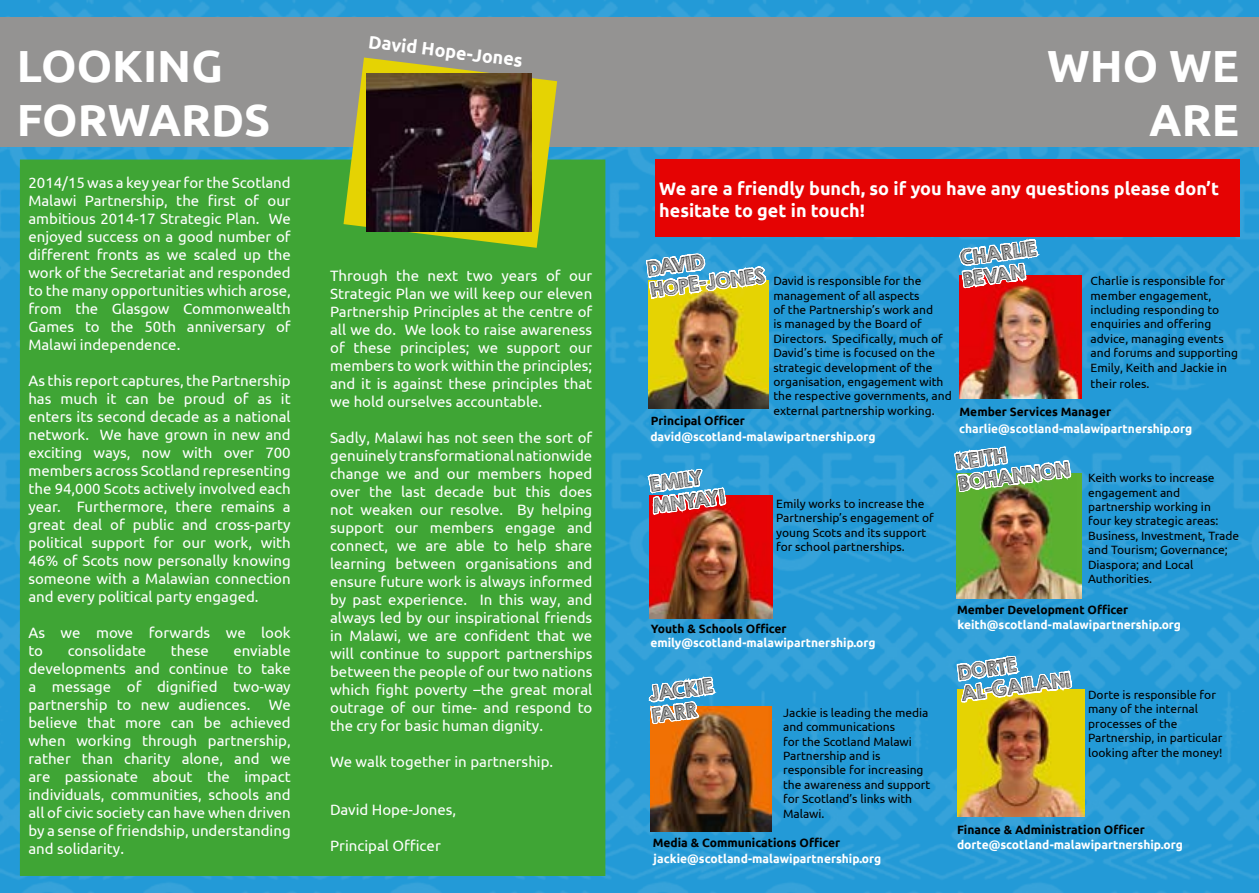
<style>
.page{position:relative;width:1259px;height:893px;background:#fff}
.page>*{position:absolute;margin:0;border:0;box-sizing:border-box;transform-origin:0 0}
.t1{font:700 45px/54px "Ubuntu";color:#fff}
.t2{font:700 18px/21.6px "Ubuntu";color:#fff}
.t3{font:18px/21.8px "KG Second Chances Sketch";color:#000}
.t4{font:15px/18px "Ubuntu";color:#fff;text-align:justify}
.t5{font:12px/14.4px "Ubuntu";color:#000}
.t6{font:700 12px "Ubuntu";color:#fff}
.t7{font:700 12px "Ubuntu";color:#000}
</style>
<div class="page">
<img style="left:0;top:0;width:1259px;height:893px">
<div style="left:0;top:17px;width:1259px;height:130px;background:#949392"></div>
<div style="left:20px;top:160px;width:585px;height:716px;background:#3fa535"></div>
<svg style="left:343px;top:58px;width:214px;height:190px"></svg>
<div style="left:655px;top:160px;width:584px;height:77px;background:#e50303"></div>
<img style="left:648px;top:362px;width:120px;height:47px">
<svg style="left:628px;top:179px;width:140px;height:183px"></svg>
<img style="left:959px;top:276px;width:122px;height:122px">
<img style="left:957px;top:237px;width:82px;height:113px">
<img style="left:649px;top:495px;width:123px;height:123px">
<img style="left:640px;top:427px;width:89px;height:145px">
<img style="left:956px;top:474px;width:125px;height:124px">
<img style="left:952px;top:379px;width:121px;height:174px">
<img style="left:650px;top:707px;width:121px;height:125px">
<svg style="left:646px;top:634px;width:70px;height:133px"></svg>
<img style="left:957px;top:690px;width:127px;height:127px">
<img style="left:938px;top:588px;width:136px;height:168px">
<img style="left:367px;top:74px;width:165px;height:157px">
<h1 class="t1" style="left:17px;top:38px;width:255px">LOOKING<br>FORWARDS</h1>
<p class="t4" style="left:28px;top:174px;width:264px">2014/15 was a key year for the Scotland Malawi Partnership, the first of our ambitious 2014-17 Strategic Plan. We enjoyed success on a good number of different fronts as we scaled up the work of the Secretariat and responded to the many opportunities which arose, from the Glasgow Commonwealth Games to the 50th anniversary of Malawi independence.</p>
<p class="t4" style="left:28px;top:372px;width:264px">As this report captures, the Partnership has much it can be proud of as it enters its second decade as a national network. We have grown in new and exciting ways, now with over 700 members across Scotland representing the 94,000 Scots actively involved each year. Furthermore, there remains a great deal of public and cross-party political support for our work, with 46% of Scots now personally knowing someone with a Malawian connection and every political party engaged.</p>
<p class="t4" style="left:28px;top:624px;width:264px">As we move forwards we look to</p>
<p class="t4" style="left:28px;top:642px;width:264px;text-indent:205px">enviable developments and continue to take a message of dignified two-way partnership to new audiences. We believe that more can be achieved when working through partnership, rather than charity alone, and we are passionate about the impact individuals, communities, schools and all of civic society can have when driven by a sense of friendship, understanding and solidarity.</p>
<p class="t4" style="left:68px;top:642px;width:80px">consolidate</p>
<p class="t4" style="left:171px;top:642px;width:40px">these</p>
<p class="t2" style="left:370px;top:30px;width:156px;rotate:7deg">David Hope-Jones</p>
<p class="t4" style="left:330px;top:266px;width:264px">Through the next two years of our Strategic Plan we will keep our eleven Partnership Principles at the centre of all we do. We look to raise awareness of these principles; we support our members to work within the principles; and it is against these principles that we hold ourselves accountable.</p>
<p class="t4" style="left:330px;top:428px;width:264px">Sadly, Malawi has not seen the sort of genuinely transformational nationwide change we and our members hoped over the last decade but this does not weaken our resolve. By helping support our members engage and connect, we are able to help share learning between organisations and ensure future work is always informed by past experience. In this way, and always led by our inspirational friends in Malawi, we are confident that we will continue to support partnerships between the people of our two nations which fight poverty –the great moral outrage of our time- and respond to the cry for basic human dignity.</p>
<p class="t4" style="left:330px;top:752px;width:225px">We walk together in partnership.</p>
<p class="t4" style="left:330px;top:800px;width:128px">David Hope-Jones,</p>
<p class="t4" style="left:330px;top:836px;width:112px">Principal Officer</p>
<h1 class="t1" style="left:1047px;top:38px;width:193px;text-align:right">WHO WE<br>ARE</h1>
<p class="t2" style="left:659px;top:178px;width:561px">We are a friendly bunch, so if you have any questions please don’t hesitate to get in touch!</p>
<p class="t3" style="left:647px;top:258px;width:116px;line-height:21.3px;rotate:-7deg">DAVID<br>HOPE-JONES</p>
<p class="t7" style="left:651px;top:414px;width:96px">Principal Officer</p>
<p class="t5" style="left:773px;top:273px;width:180px">David is responsible for the management of all aspects<br>of the Partnership’s work and<br>is managed by the Board of<br>Directors. Specifically, much of<br>David’s time is focused on the strategic development of the organisation, engagement with the respective governments, and external partnership working.</p>
<p class="t6" style="left:650px;top:430px;width:227px">david@scotland-malawipartnership.org</p>
<p class="t3" style="left:959px;top:247px;width:78px;rotate:-7deg">CHARLIE<br>BEVAN</p>
<p class="t5" style="left:1090px;top:273px;width:149px">Charlie is responsible for member engagement, including responding to enquiries and offering advice, managing events and forums and supporting<br>Emily, Keith and Jackie in</p>
<p class="t5" style="left:1090px;top:376px;width:60px">their roles.</p>
<p class="t7" style="left:959px;top:405px;width:153px">Member Services Manager</p>
<p class="t6" style="left:959px;top:422px;width:235px">charlie@scotland-malawipartnership.org</p>
<p class="t3" style="left:649px;top:473px;width:74px;rotate:-7deg">EMILY<br>MNYAYI</p>
<p class="t5" style="left:776px;top:496px;width:159px">Emily works to increase the<br>Partnership’s engagement of young Scots and its support for school partnerships.</p>
<p class="t7" style="left:651px;top:621px;width:137px">Youth &amp; Schools Officer</p>
<p class="t6" style="left:650px;top:635px;width:227px">emily@scotland-malawipartnership.org</p>
<p class="t3" style="left:648px;top:683px;width:66px;rotate:-7deg">JACKIE<br>FARR</p>
<p class="t5" style="left:783px;top:705px;width:149px">Jackie is leading the media and communications<br>for the Scotland Malawi<br>Partnership and is responsible for increasing the awareness and support for Scotland’s links with<br>Malawi.</p>
<p class="t7" style="left:653px;top:836px;width:189px">Media &amp; Communications Officer</p>
<p class="t6" style="left:653px;top:851px;width:229px">jackie@scotland-malawipartnership.org</p>
<p class="t3" style="left:955px;top:451px;width:113px;rotate:-7deg">KEITH<br>BOHANNON</p>
<p class="t5" style="left:1088px;top:470px;width:153px">Keith works to increase engagement and partnership working in<br>four key strategic areas:<br>Business, Investment, Trade and Tourism; Governance;<br>Diaspora; and Local<br>Authorities.</p>
<p class="t7" style="left:957px;top:602px;width:173px">Member Development Officer</p>
<p class="t6" style="left:957px;top:618px;width:225px">keith@scotland-malawipartnership.org</p>
<p class="t3" style="left:957px;top:661px;width:112px;rotate:-7deg">DORTE<br>AL-GAILANI</p>
<p class="t5" style="left:1088px;top:687px;width:136px">Dorte is responsible for many of the internal processes of the<br>Partnership, in particular looking after the money!</p>
<p class="t7" style="left:957px;top:822px;width:189px">Finance &amp; Administration Officer</p>
<p class="t6" style="left:957px;top:838px;width:227px">dorte@scotland-malawipartnership.org</p>
</div>
